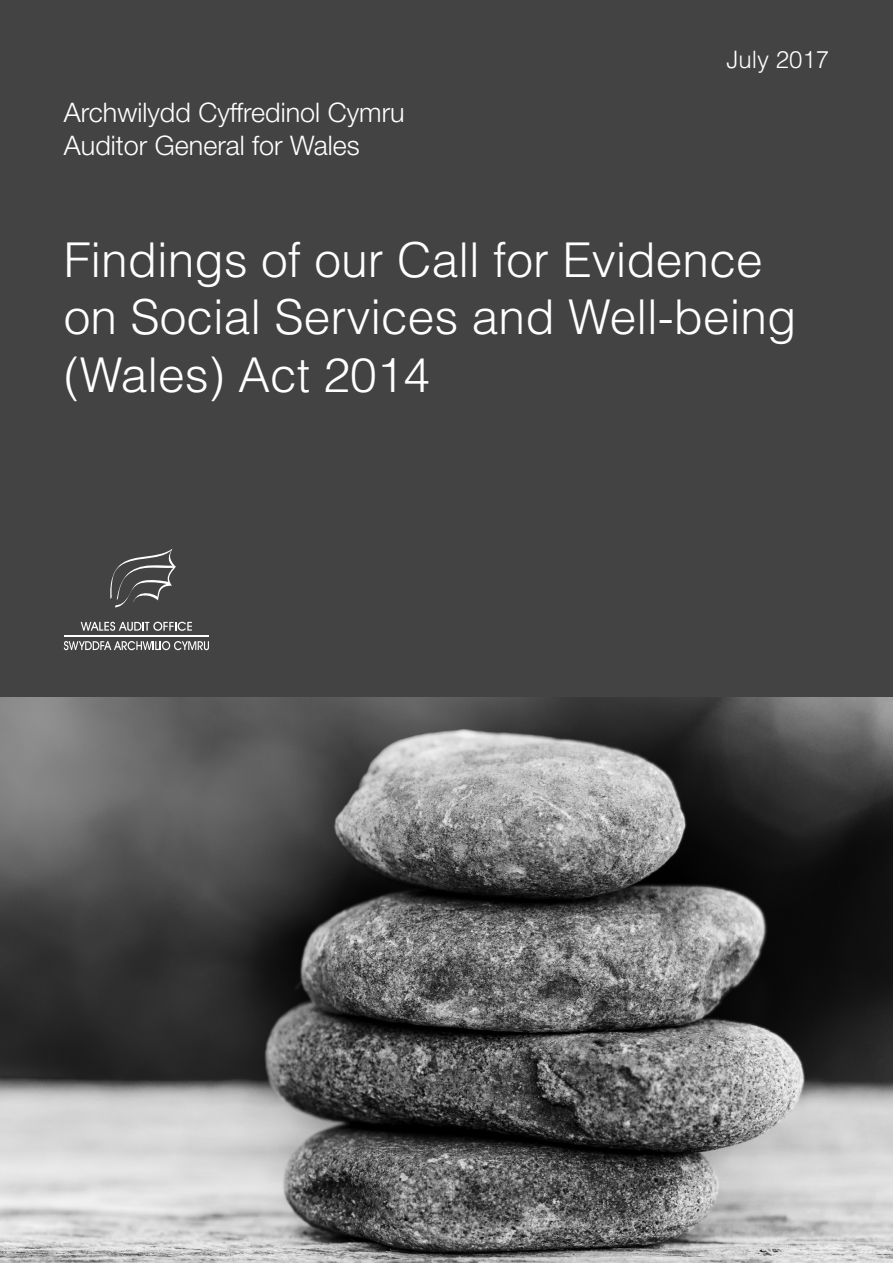
<style>
.page{position:relative;width:893px;height:1263px;background:#fff}
.page>*{position:absolute;margin:0;border:0;box-sizing:border-box;transform-origin:0 0}
.Cover_heading{font:300 48px/57.6px "Helvetica LT Std";color:#fff}
.t1{font:300 27px/32.4px "Helvetica Neue LT Std";color:#fff}
.t2{font:300 24px "Helvetica LT Std";color:#fff}
</style>
<div class="page">
<div style="left:0;top:0;width:893px;height:697px;background:#434343"></div>
<svg style="left:110px;top:549px;width:66px;height:58px"></svg>
<svg style="left:81px;top:622px;width:111px;height:9px"></svg>
<svg style="left:64px;top:641px;width:145px;height:9px"></svg>
<hr style="left:64px;top:635px;width:145px;height:2px;background:#fff">
<img style="left:0;top:697px;width:893px;height:566px">
<p class="t1" style="left:64px;top:96px;width:342px">Archwilydd Cyffredinol Cymru<br>Auditor General for Wales</p>
<p class="t2" style="left:726px;top:45px;width:104px">July 2017</p>
<h1 class="Cover_heading" style="left:64px;top:231px;width:734px">Findings of our Call for Evidence on Social Services and Well-being (Wales) Act 2014</h1>
</div>
